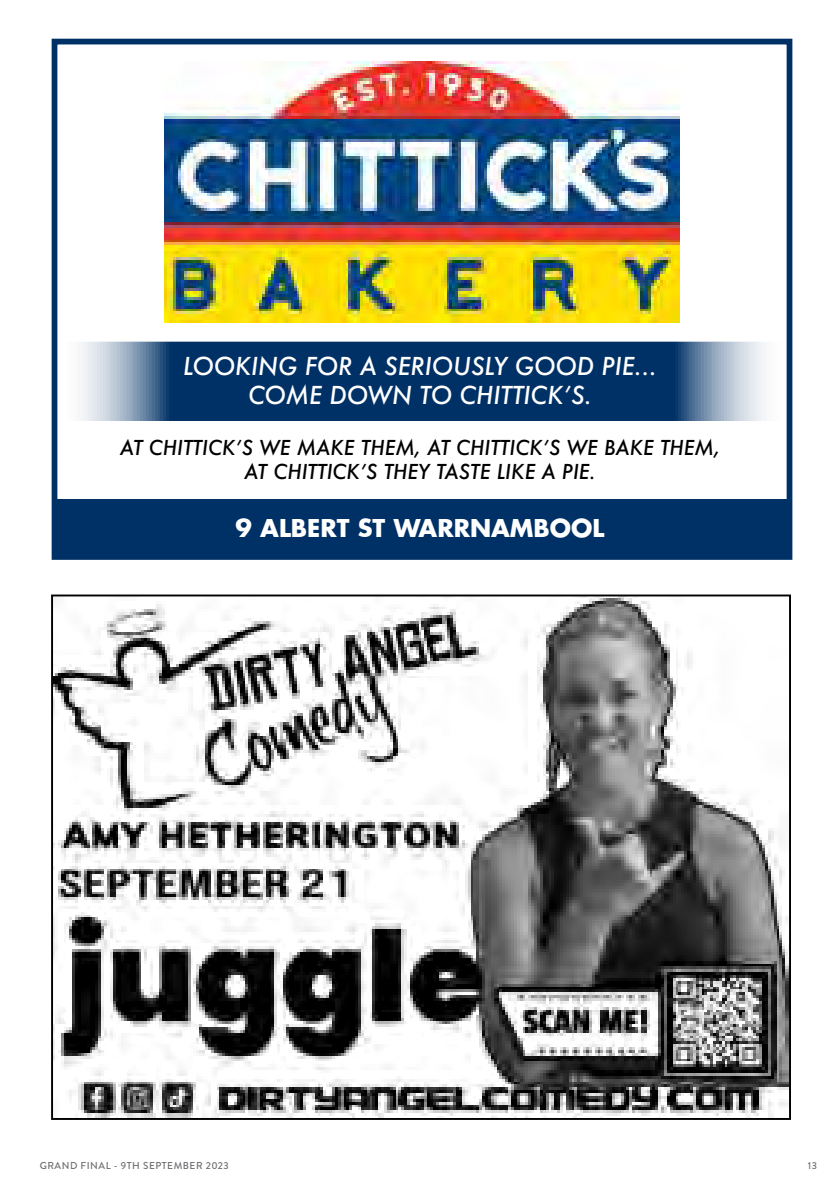
<style>
.page{position:relative;width:840px;height:1191px;background:#fff}
.page>*{position:absolute;margin:0;border:0;box-sizing:border-box;transform-origin:0 0}
.t1{font:italic 500 24px/28.8px "Futura";color:#fff;text-align:center}
.t2{font:700 24px "Futura";color:#fff}
.t3{font:italic 500 20px/24px "Futura";color:#000;text-align:center}
.t4{font:500 10px "Brandon Grotesque";letter-spacing:.05em;color:#6d6e71}
</style>
<div class="page">
<div style="left:57px;top:499px;width:730px;height:60px;background:#003166"></div>
<div style="left:52px;top:39px;width:740px;height:521px;border:6px solid #003166"></div>
<img style="left:164px;top:62px;width:515px;height:261px">
<svg style="left:57px;top:342px;width:730px;height:79px;fill:#003166"></svg>
<img style="left:54px;top:597px;width:733px;height:520px">
<p class="t1" style="left:183px;top:352px;width:475px">LOOKING FOR A SERIOUSLY GOOD PIE...<br>COME DOWN TO CHITTICK’S.</p>
<p class="t3" style="left:120px;top:435px;width:601px">AT CHITTICK’S WE MAKE THEM, AT CHITTICK’S WE BAKE THEM,<br>AT CHITTICK’S THEY TASTE LIKE A PIE.</p>
<p class="t2" style="left:235px;top:511px;width:370px">9 ALBERT ST WARRNAMBOOL</p>
<p class="t4" style="left:40px;top:1159px;width:190px">GRAND FINAL - 9TH SEPTEMBER 2023</p>
<p class="t4" style="left:807px;top:1159px;width:11px">13</p>
</div>
